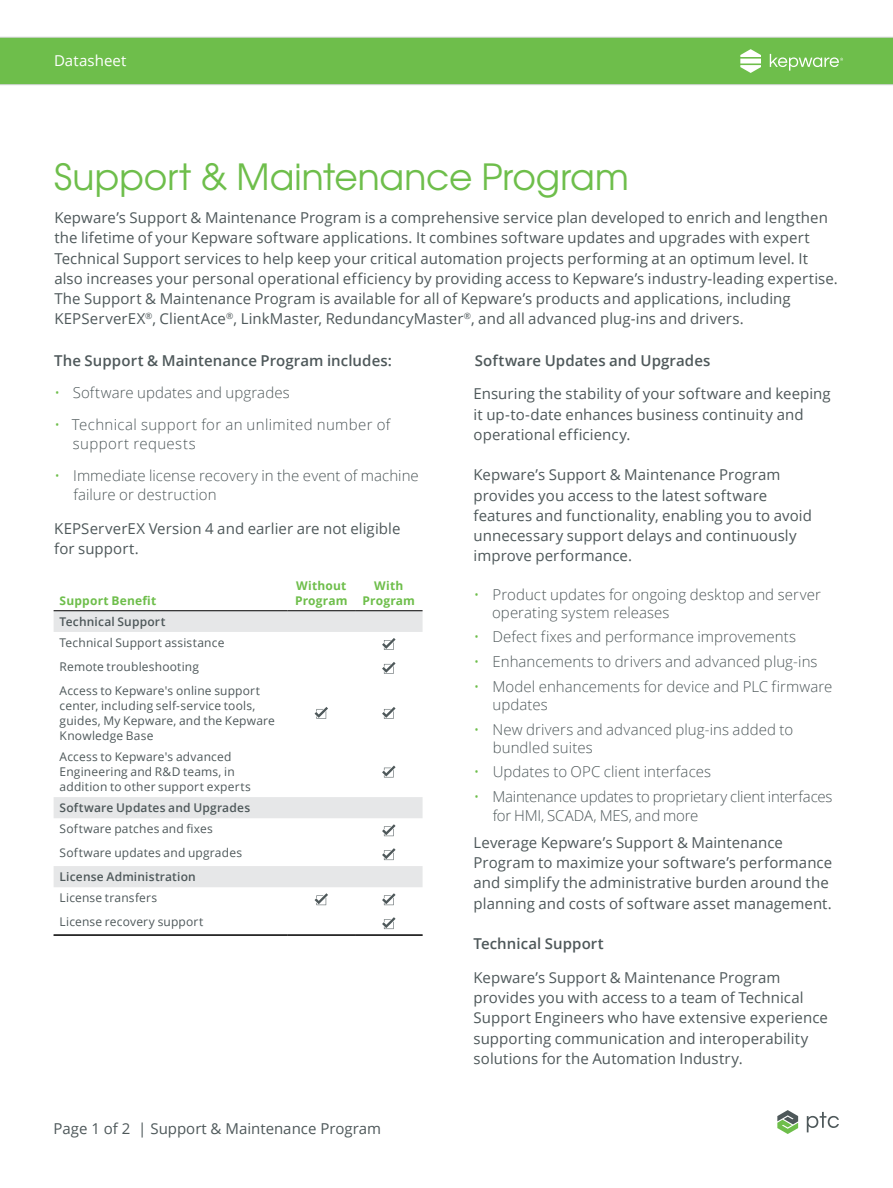
<style>
.page{position:relative;width:893px;height:1188px;background:#fff}
.page>*{position:absolute;margin:0;border:0;box-sizing:border-box;transform-origin:0 0}
.t1{font:36px "Te X Gyre Adventor";color:#6ebe4b}
.t2{font:15px/20.2px "Open Sans";letter-spacing:.005em;color:#4e585a}
.t3{font:300 15px/18px "Open Sans";letter-spacing:.005em;color:#4e585a}
.t4{font:600 15px "Open Sans";letter-spacing:.005em;color:#4e585a}
.t5{font:300 15px/18.8px "Open Sans";letter-spacing:-.015em;color:#4e585a}
.t6{font:300 15px/18.8px "Open Sans";letter-spacing:.025em;color:#4e585a}
.t7{font:15px "Open Sans";letter-spacing:.01em;color:#fff}
.t8{font:12px/23.9px "Open Sans";letter-spacing:.015em;color:#4e585a}
.t9{font:600 12px "Open Sans";letter-spacing:.015em;color:#4e585a}
.t10{font:700 12px/15px "Open Sans";letter-spacing:.015em;color:#6ebe4b}
.s1{color:#6ebe4b}
</style>
<div class="page">
<svg style="left:777px;top:1110px;width:21px;height:24px"></svg>
<svg style="left:807px;top:1112px;width:32px;height:20px"></svg>
<div style="left:0;top:37px;width:893px;height:48px;background:#6ebe4b"></div>
<svg style="left:770px;top:54px;width:73px;height:17px"></svg>
<svg style="left:740px;top:49px;width:21px;height:24px"></svg>
<svg style="left:54px;top:611px;width:369px;height:276px"></svg>
<hr style="left:54px;top:610px;width:234px;height:1px;background:#000">
<hr style="left:288px;top:610px;width:67px;height:1px;background:#000">
<hr style="left:355px;top:610px;width:68px;height:1px;background:#000">
<hr style="left:54px;top:935px;width:234px;height:1px;background:#000">
<hr style="left:288px;top:935px;width:67px;height:1px;background:#000">
<hr style="left:355px;top:935px;width:68px;height:1px;background:#000">
<svg style="left:382px;top:638px;width:14px;height:12px"></svg>
<svg style="left:382px;top:662px;width:14px;height:12px"></svg>
<svg style="left:315px;top:707px;width:13px;height:12px"></svg>
<svg style="left:382px;top:707px;width:14px;height:12px"></svg>
<svg style="left:382px;top:766px;width:14px;height:11px"></svg>
<svg style="left:382px;top:824px;width:14px;height:12px"></svg>
<svg style="left:382px;top:848px;width:14px;height:12px"></svg>
<svg style="left:315px;top:893px;width:13px;height:12px"></svg>
<svg style="left:382px;top:893px;width:14px;height:12px"></svg>
<svg style="left:382px;top:917px;width:14px;height:12px"></svg>
<p class="t7" style="left:54px;top:50px;width:74px">Datasheet</p>
<h1 class="t1" style="left:54px;top:148px;width:576px">Support &amp; Maintenance Program</h1>
<p class="t2" style="left:54px;top:207px;width:785px">Kepware’s Support &amp; Maintenance Program is a comprehensive service plan developed to enrich and lengthen the lifetime of your Kepware software applications. It combines software updates and upgrades with expert Technical Support services to help keep your critical automation projects performing at an optimum level. It also increases your personal operational efficiency by providing access to Kepware’s industry-leading expertise.<br>The Support &amp; Maintenance Program is available for all of Kepware’s products and applications, including KEPServerEX<sup>®</sup>, ClientAce<sup>®</sup>, LinkMaster, RedundancyMaster<sup>®</sup>, and all advanced plug-ins and drivers.</p>
<p class="t4" style="left:54px;top:350px;width:339px">The Support &amp; Maintenance Program includes:</p>
<p class="t3" style="left:54px;top:383px;width:237px"><span class="s1">•</span> Software updates and upgrades</p>
<p class="t6" style="left:73px;top:415px;width:319px;text-indent:-19px"><span class="s1">•</span> Technical support for an unlimited number of support requests</p>
<p class="t3" style="left:73px;top:466px;width:347px;line-height:18.8px;text-indent:-19px"><span class="s1">•</span> Immediate license recovery in the event of machine failure or destruction</p>
<p class="t2" style="left:54px;top:518px;width:348px">KEPServerEX Version 4 and earlier are not eligible for support.</p>
<p class="t10" style="left:60px;top:593px;width:98px">Support Benefit</p>
<p class="t9" style="left:60px;top:613px;width:107px">Technical Support</p>
<p class="t8" style="left:60px;top:631px;width:202px">Technical Support assistance<br>Remote troubleshooting<br>Access to Kepware's online support</p>
<p class="t8" style="left:60px;top:698px;width:217px;line-height:15px">center, including self-service tools, guides, My Kepware, and the Kepware<br>Knowledge Base</p>
<p class="t8" style="left:60px;top:749px;width:193px;line-height:15px">Access to Kepware's advanced<br>Engineering and R&amp;D teams, in addition to other support experts</p>
<p class="t9" style="left:60px;top:800px;width:192px">Software Updates and Upgrades</p>
<p class="t8" style="left:60px;top:817px;width:184px">Software patches and fixes<br>Software updates and upgrades</p>
<p class="t9" style="left:60px;top:869px;width:138px">License Administration</p>
<p class="t8" style="left:60px;top:886px;width:145px">License transfers<br>License recovery support</p>
<p class="t10" style="left:295px;top:578px;width:54px">Without<br>Program</p>
<p class="t10" style="left:363px;top:578px;width:54px;text-align:center">With<br>Program</p>
<p class="t2" style="left:53px;top:1118px;width:329px">Page 1 of 2 | Support &amp; Maintenance Program</p>
<p class="t4" style="left:475px;top:350px;width:237px">Software Updates and Upgrades</p>
<p class="t2" style="left:473px;top:384px;width:359px">Ensuring the stability of your software and keeping it up-to-date enhances business continuity and operational efficiency.</p>
<p class="t2" style="left:473px;top:465px;width:340px">Kepware’s Support &amp; Maintenance Program provides you access to the latest software features and functionality, enabling you to avoid unnecessary support delays and continuously improve performance.</p>
<p class="t3" style="left:492px;top:585px;width:330px;text-indent:-18px"><span class="s1">•</span> Product updates for ongoing desktop and server operating system releases</p>
<p class="t3" style="left:474px;top:628px;width:324px"><span class="s1">•</span> Defect fixes and performance improvements</p>
<p class="t3" style="left:474px;top:652px;width:345px"><span class="s1">•</span> Enhancements to drivers and advanced plug-ins</p>
<p class="t3" style="left:493px;top:677px;width:341px;text-indent:-19px"><span class="s1">•</span> Model enhancements for device and PLC firmware updates</p>
<p class="t3" style="left:493px;top:720px;width:302px;text-indent:-19px"><span class="s1">•</span> New drivers and advanced plug-ins added to bundled suites</p>
<p class="t3" style="left:474px;top:763px;width:239px"><span class="s1">•</span> Updates to OPC client interfaces</p>
<p class="t5" style="left:493px;top:787px;width:341px;text-indent:-19px"><span class="s1">•</span> Maintenance updates to proprietary client interfaces for HMI, SCADA, MES, and more</p>
<p class="t2" style="left:474px;top:832px;width:360px">Leverage Kepware’s Support &amp; Maintenance Program to maximize your software’s performance and simplify the administrative burden around the planning and costs of software asset management.</p>
<p class="t4" style="left:473px;top:933px;width:132px">Technical Support</p>
<p class="t2" style="left:474px;top:967px;width:356px">Kepware’s Support &amp; Maintenance Program provides you with access to a team of Technical Support Engineers who have extensive experience supporting communication and interoperability solutions for the Automation Industry.</p>
</div>
